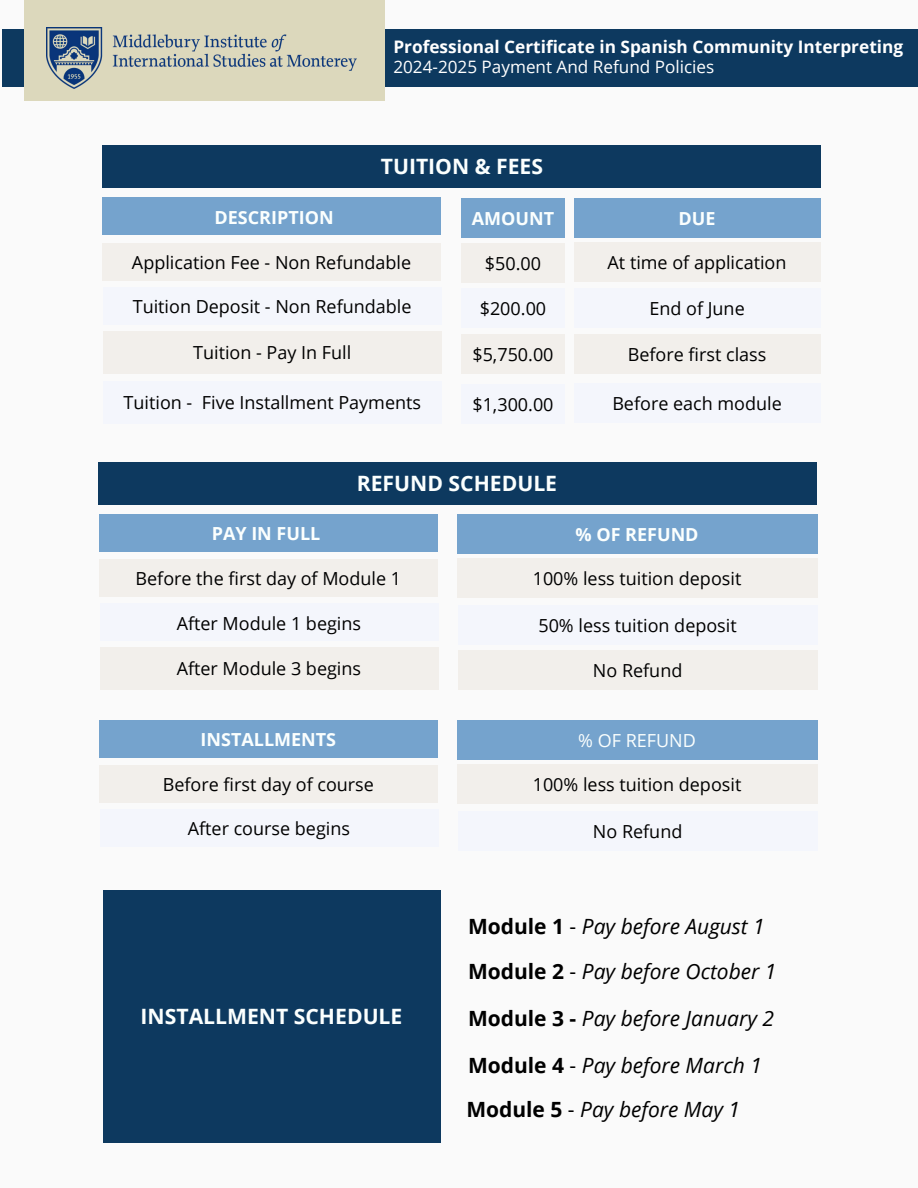
<style>
.page{position:relative;width:918px;height:1188px;background:#fafafa}
.page>*{position:absolute;margin:0;border:0;box-sizing:border-box;transform-origin:0 0}
.t1{font:700 21.15px "Open Sans";color:#fbfffe}
.t2{font:italic 21px "Open Sans";color:#000}
.t3{font:18px "Open Sans";color:#000}
.t4{font:700 18px "Open Sans";color:#fbfffe}
.t5{font:18px "Open Sans";color:#fbfffe}
.t6{font:700 17.25px "Open Sans";color:#fff}
.t7{font:17.1px "Open Sans";color:#fff}
.s1{font-weight:700;font-style:normal}
.s2{font-style:normal}
</style>
<div class="page">
<div style="left:2px;top:29px;width:916px;height:58px;background:#0d395f"></div>
<div style="left:24px;top:0;width:361px;height:101px;background:#dcd8bc"></div>
<img style="left:46px;top:27px;width:311px;height:62px">
<div style="left:98px;top:462px;width:718px;height:43px;background:#0d395f"></div>
<div style="left:99px;top:514px;width:339px;height:37px;background:#75a3cd"></div>
<div style="left:99px;top:559px;width:339px;height:38px;background:#f2efeb"></div>
<div style="left:457px;top:514px;width:360px;height:40px;background:#75a3cd"></div>
<div style="left:457px;top:558px;width:360px;height:40px;background:#f2efeb"></div>
<div style="left:100px;top:604px;width:339px;height:37px;background:#f4f6fc"></div>
<div style="left:458px;top:605px;width:359px;height:40px;background:#f4f6fc"></div>
<div style="left:100px;top:647px;width:339px;height:43px;background:#f2efeb"></div>
<div style="left:458px;top:650px;width:359px;height:40px;background:#f2efeb"></div>
<div style="left:99px;top:720px;width:339px;height:37px;background:#75a3cd"></div>
<div style="left:99px;top:765px;width:339px;height:38px;background:#f2efeb"></div>
<div style="left:457px;top:720px;width:360px;height:40px;background:#75a3cd"></div>
<div style="left:457px;top:764px;width:360px;height:40px;background:#f2efeb"></div>
<div style="left:100px;top:810px;width:339px;height:37px;background:#f4f6fc"></div>
<div style="left:458px;top:811px;width:359px;height:40px;background:#f4f6fc"></div>
<div style="left:103px;top:890px;width:337px;height:252px;background:#0d395f"></div>
<div style="left:102px;top:198px;width:339px;height:37px;background:#75a3cd"></div>
<div style="left:102px;top:243px;width:339px;height:38px;background:#f2efeb"></div>
<div style="left:461px;top:198px;width:104px;height:40px;background:#75a3cd"></div>
<div style="left:461px;top:243px;width:104px;height:40px;background:#f2efeb"></div>
<div style="left:574px;top:198px;width:247px;height:40px;background:#75a3cd"></div>
<div style="left:574px;top:242px;width:247px;height:40px;background:#f2efeb"></div>
<div style="left:103px;top:145px;width:718px;height:43px;background:#0d395f"></div>
<div style="left:103px;top:287px;width:339px;height:38px;background:#f4f6fc"></div>
<div style="left:461px;top:288px;width:104px;height:40px;background:#f4f6fc"></div>
<div style="left:574px;top:288px;width:247px;height:40px;background:#f4f6fc"></div>
<div style="left:103px;top:331px;width:339px;height:42px;background:#f2efeb"></div>
<div style="left:461px;top:334px;width:104px;height:40px;background:#f2efeb"></div>
<div style="left:574px;top:334px;width:247px;height:40px;background:#f2efeb"></div>
<div style="left:103px;top:381px;width:339px;height:43px;background:#f4f6fc"></div>
<div style="left:461px;top:384px;width:104px;height:40px;background:#f4f6fc"></div>
<div style="left:574px;top:383px;width:247px;height:40px;background:#f4f6fc"></div>
<p class="t6" style="left:393px;top:35px;width:511px">Professional Certificate in Spanish Community Interpreting</p>
<p class="t7" style="left:393px;top:55px;width:323px">2024-2025 Payment And Refund Policies</p>
<p class="t1" style="left:381px;top:151px;width:164px">TUITION &amp; FEES</p>
<p class="t4" style="left:214px;top:204px;width:121px">DESCRIPTION</p>
<p class="t3" style="left:132px;top:250px;width:281px">Application Fee - Non Refundable</p>
<p class="t4" style="left:472px;top:205px;width:84px">AMOUNT</p>
<p class="t3" style="left:485px;top:251px;width:58px">$50.00</p>
<p class="t4" style="left:679px;top:205px;width:38px">DUE</p>
<p class="t3" style="left:608px;top:250px;width:180px">At time of application</p>
<p class="t3" style="left:133px;top:294px;width:280px">Tuition Deposit - Non Refundable</p>
<p class="t3" style="left:480px;top:296px;width:68px">$200.00</p>
<p class="t3" style="left:649px;top:296px;width:97px">End of June</p>
<p class="t3" style="left:193px;top:340px;width:160px">Tuition - Pay In Full</p>
<p class="t3" style="left:472px;top:342px;width:83px">$5,750.00</p>
<p class="t3" style="left:628px;top:342px;width:140px">Before first class</p>
<p class="t3" style="left:124px;top:390px;width:299px">Tuition - Five Installment Payments</p>
<p class="t3" style="left:472px;top:392px;width:83px">$1,300.00</p>
<p class="t3" style="left:612px;top:390px;width:171px">Before each module</p>
<p class="t1" style="left:357px;top:469px;width:202px">REFUND SCHEDULE</p>
<p class="t4" style="left:212px;top:521px;width:110px">PAY IN FULL</p>
<p class="t3" style="left:136px;top:566px;width:267px">Before the first day of Module 1</p>
<p class="t4" style="left:576px;top:522px;width:125px">% OF REFUND</p>
<p class="t3" style="left:533px;top:566px;width:210px">100% less tuition deposit</p>
<p class="t3" style="left:177px;top:610px;width:186px">After Module 1 begins</p>
<p class="t3" style="left:538px;top:613px;width:200px">50% less tuition deposit</p>
<p class="t3" style="left:177px;top:656px;width:186px">After Module 3 begins</p>
<p class="t3" style="left:593px;top:658px;width:91px">No Refund</p>
<p class="t4" style="left:201px;top:726px;width:137px">INSTALLMENTS</p>
<p class="t3" style="left:163px;top:772px;width:213px">Before first day of course</p>
<p class="t5" style="left:578px;top:728px;width:119px">% OF REFUND</p>
<p class="t3" style="left:533px;top:772px;width:210px">100% less tuition deposit</p>
<p class="t3" style="left:188px;top:816px;width:164px">After course begins</p>
<p class="t3" style="left:593px;top:818px;width:91px">No Refund</p>
<p class="t1" style="left:141px;top:1001px;width:263px">INSTALLMENT SCHEDULE</p>
<p class="t2" style="left:468px;top:912px;width:298px"><span class="s1">Module 1</span> <span class="s2">-</span> Pay before August 1</p>
<p class="t2" style="left:468px;top:957px;width:310px"><span class="s1">Module 2</span> <span class="s2">-</span> Pay before October 1</p>
<p class="t2" style="left:468px;top:1004px;width:308px"><span class="s1">Module 3 -</span> Pay before January 2</p>
<p class="t2" style="left:468px;top:1050px;width:295px"><span class="s1">Module 4</span> <span class="s2">-</span> Pay before March 1</p>
<p class="t2" style="left:466px;top:1094px;width:275px"><span class="s1">Module 5</span> <span class="s2">-</span> Pay before May 1</p>
</div>
